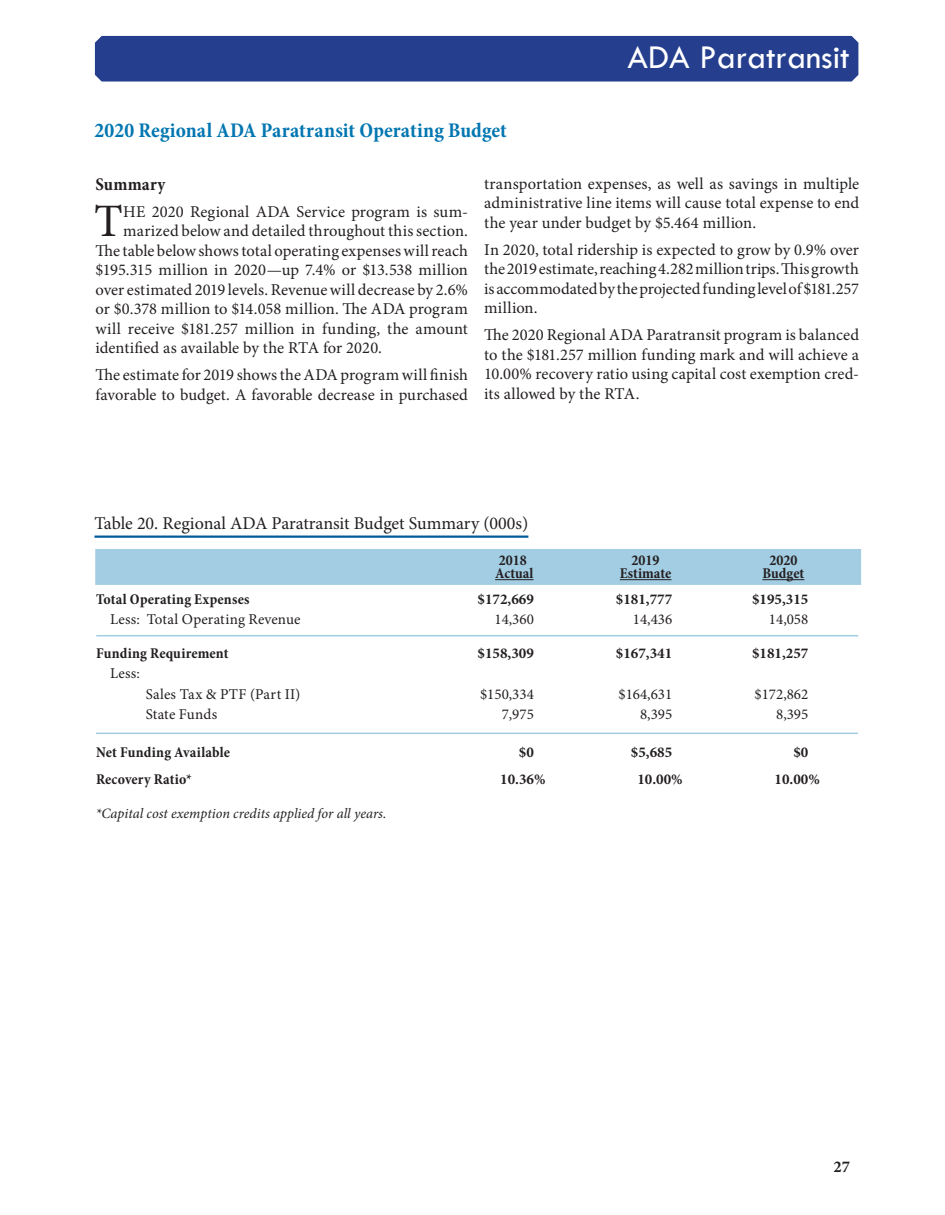
<style>
.page{position:relative;width:945px;height:1215px;background:#fff}
.page>*{position:absolute;margin:0;border:0;box-sizing:border-box;transform-origin:0 0}
.Body_Text_Large_Firs{font:46.5px "Minion Pro";color:#231f20}
.t1{font:34.5px "Tw Cen";color:#fff}
.Page_Title{font:700 condensed 21px "Minion Pro";letter-spacing:.005em;color:#0276b1}
.Title_-_Chart{font:18px "Minion Pro";color:#231f20}
.Page_Subtitle{font:700 condensed 18px "Minion Pro";letter-spacing:.015em;color:#231f20}
.Body_Text{font:16.5px/19.5px "Minion Pro";color:#231f20;text-align:justify}
.Body_Text_Large_Firs-2{font:16.5px "Minion Pro";letter-spacing:.005em;color:#231f20}
.t2{font:700 16.5px "Minion Pro";color:#231f20}
.Table_Body{font:700 condensed 15px "Minion Pro";letter-spacing:.005em;color:#231f20}
.Table_Body_Indent{font:15px "Minion Pro";color:#231f20}
.t3{font:700 15px "Minion Pro";color:#231f20}
.Table_Body_Indent_In{font:15px "Minion Pro";letter-spacing:.015em;color:#231f20}
.Notes{font:italic 14.25px "Minion Pro";color:#231f20}
</style>
<div class="page">
<div style="left:95px;top:36px;width:763px;height:46px;background:#253f8e"></div>
<hr style="left:94px;top:536px;width:434px;height:2px;background:#015b9a">
<div style="left:95px;top:549px;width:766px;height:36px;background:#a3cde3"></div>
<hr style="left:495px;top:579px;width:38px;height:1px;background:#231f20">
<hr style="left:620px;top:579px;width:51px;height:1px;background:#231f20">
<hr style="left:762px;top:579px;width:42px;height:1px;background:#231f20">
<hr style="left:96px;top:733px;width:762px;height:1px;background:#a3cde3">
<hr style="left:96px;top:635px;width:762px;height:1px;background:#a3cde3">
<h2 class="t1" style="left:627px;top:36px;width:224px">ADA Paratransit</h2>
<p class="Page_Title" style="left:94px;top:116px;width:414px">2020 Regional ADA Paratransit Operating Budget</p>
<p class="Page_Subtitle" style="left:95px;top:172px;width:72px">Summary</p>
<p class="Body_Text_Large_Firs" style="left:94px;top:190px;width:30px">T</p>
<p class="Body_Text_Large_Firs-2" style="left:123px;top:201px;width:346px">HE 2020 Regional ADA Service program is sum-</p>
<p class="Body_Text" style="left:484px;top:174px;width:377px">transportation expenses, as well as savings in multiple administrative line items will cause total expense to end the year under budget by $5.464 million.</p>
<p class="Body_Text" style="left:484px;top:240px;width:376px">In 2020, total ridership is expected to grow by 0.9% over the 2019 estimate, reaching 4.282 million trips. This growth is accommodated by the projected funding level of $181.257 million.</p>
<p class="Body_Text" style="left:484px;top:325px;width:377px">The 2020 Regional ADA Paratransit program is balanced to the $181.257 million funding mark and will achieve a 10.00% recovery ratio using capital cost exemption cred&shy;its allowed by the RTA.</p>
<p class="Body_Text_Large_Firs-2" style="left:123px;top:220px;width:346px">marized below and detailed throughout this section.</p>
<p class="Body_Text_Large_Firs-2" style="left:95px;top:240px;width:374px">The table below shows total operating expenses will reach</p>
<p class="Body_Text_Large_Firs-2" style="left:95px;top:259px;width:374px">$195.315 million in 2020—up 7.4% or $13.538 million</p>
<p class="Body_Text_Large_Firs-2" style="left:95px;top:279px;width:374px">over estimated 2019 levels. Revenue will decrease by 2.6%</p>
<p class="Body_Text_Large_Firs-2" style="left:95px;top:298px;width:374px">or $0.378 million to $14.058 million. The ADA program</p>
<p class="Body_Text_Large_Firs-2" style="left:95px;top:318px;width:374px">will receive $181.257 million in funding, the amount</p>
<p class="Body_Text_Large_Firs-2" style="left:95px;top:337px;width:288px">identified as available by the RTA for 2020.</p>
<p class="Body_Text" style="left:95px;top:365px;width:374px">The estimate for 2019 shows the ADA program will finish favorable to budget. A favorable decrease in purchased</p>
<p class="Title_-_Chart" style="left:94px;top:511px;width:435px">Table 20. Regional ADA Paratransit Budget Summary (000s)</p>
<p class="Table_Body" style="left:499px;top:550px;width:29px">2018</p>
<p class="Table_Body" style="left:495px;top:563px;width:40px">Actual</p>
<p class="Table_Body" style="left:632px;top:550px;width:29px">2019</p>
<p class="Table_Body" style="left:620px;top:563px;width:53px">Estimate</p>
<p class="Table_Body" style="left:769px;top:550px;width:29px">2020</p>
<p class="Table_Body" style="left:762px;top:563px;width:43px">Budget</p>
<p class="Table_Body" style="left:96px;top:589px;width:155px">Total Operating Expenses</p>
<p class="t3" style="left:478px;top:589px;width:58px">$172,669</p>
<p class="t3" style="left:616px;top:589px;width:58px">$181,777</p>
<p class="t3" style="left:752px;top:589px;width:58px">$195,315</p>
<p class="Table_Body_Indent" style="left:110px;top:609px;width:192px">Less: Total Operating Revenue</p>
<p class="Table_Body_Indent" style="left:494px;top:609px;width:41px">14,360</p>
<p class="Table_Body_Indent" style="left:633px;top:609px;width:41px">14,436</p>
<p class="Table_Body_Indent" style="left:769px;top:609px;width:41px">14,058</p>
<p class="Table_Body" style="left:96px;top:643px;width:134px">Funding Requirement</p>
<p class="t3" style="left:478px;top:643px;width:58px">$158,309</p>
<p class="t3" style="left:616px;top:643px;width:58px">$167,341</p>
<p class="t3" style="left:752px;top:643px;width:58px">$181,257</p>
<p class="Table_Body_Indent" style="left:110px;top:663px;width:31px">Less:</p>
<p class="Table_Body_Indent_In" style="left:146px;top:684px;width:156px">Sales Tax &amp; PTF (Part II)</p>
<p class="Table_Body_Indent" style="left:480px;top:684px;width:55px">$150,334</p>
<p class="Table_Body_Indent" style="left:618px;top:684px;width:55px">$164,631</p>
<p class="Table_Body_Indent" style="left:755px;top:684px;width:55px">$172,862</p>
<p class="Table_Body_Indent_In" style="left:146px;top:704px;width:73px">State Funds</p>
<p class="Table_Body_Indent" style="left:502px;top:704px;width:34px">7,975</p>
<p class="Table_Body_Indent" style="left:640px;top:704px;width:34px">8,395</p>
<p class="Table_Body_Indent" style="left:776px;top:704px;width:34px">8,395</p>
<p class="Table_Body" style="left:96px;top:742px;width:135px">Net Funding Available</p>
<p class="t3" style="left:519px;top:741px;width:16px">$0</p>
<p class="t3" style="left:631px;top:741px;width:43px">$5,685</p>
<p class="t3" style="left:793px;top:741px;width:16px">$0</p>
<p class="Table_Body" style="left:96px;top:769px;width:98px">Recovery Ratio*</p>
<p class="t3" style="left:500px;top:768px;width:47px">10.36%</p>
<p class="t3" style="left:637px;top:768px;width:47px">10.00%</p>
<p class="t3" style="left:775px;top:768px;width:47px">10.00%</p>
<p class="Notes" style="left:96px;top:803px;width:292px">*Capital cost exemption credits applied for all years.</p>
<p class="t2" style="left:833px;top:1156px;width:18px">27</p>
</div>
